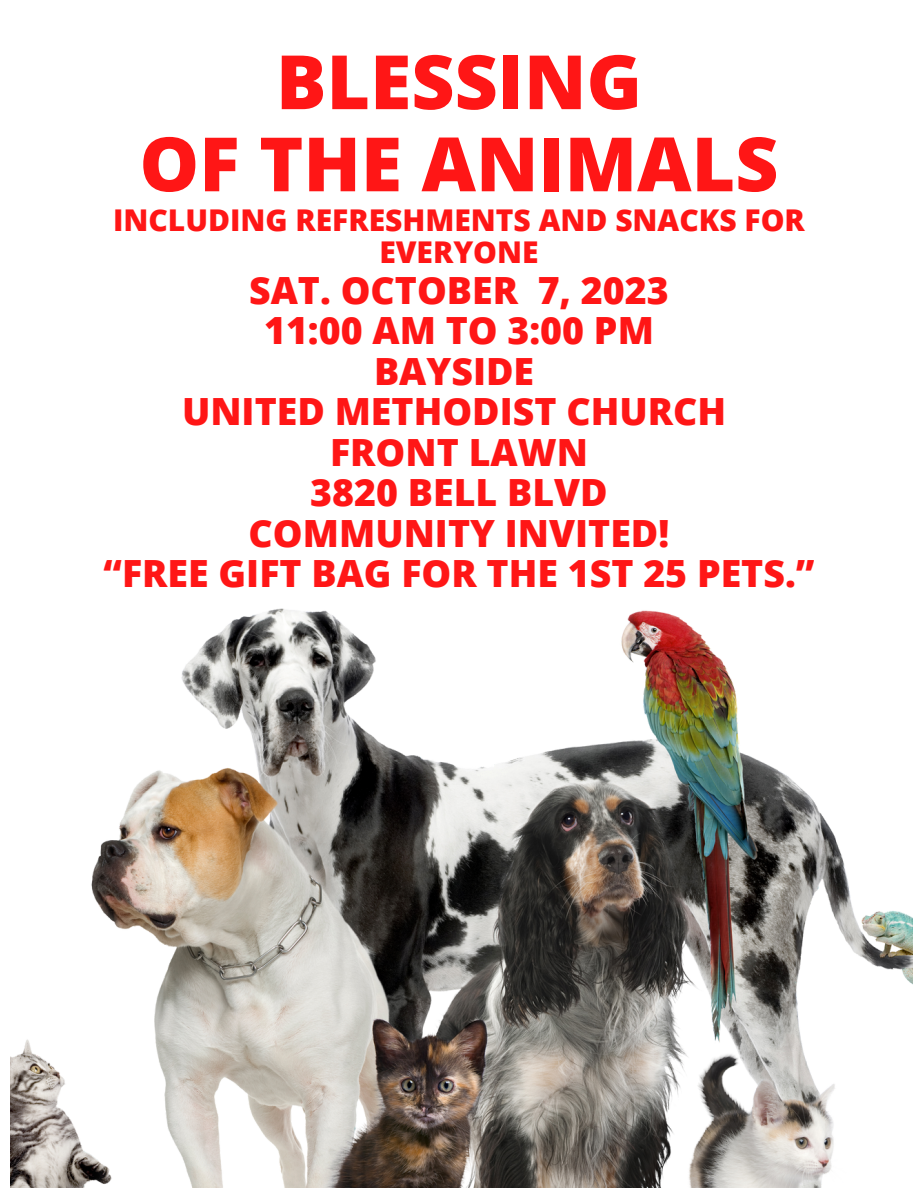
<style>
.page{position:relative;width:918px;height:1188px;background:#fff}
.page>*{position:absolute;margin:0;border:0;box-sizing:border-box;transform-origin:0 0}
.t1{font:800 75px "Open Sans";color:#ff1616}
.t2{font:800 37.5px "Open Sans";color:#ff1616}
.t3{font:800 30px/32.7px "Open Sans";color:#ff1616;text-align:center}
</style>
<div class="page">
<img style="left:10px;top:608px;width:902px;height:580px">
<p class="t1" style="left:276px;top:29px;width:368px">BLESSING</p>
<p class="t1" style="left:139px;top:111px;width:641px">OF THE ANIMALS</p>
<p class="t3" style="left:113px;top:203px;width:693px">INCLUDING REFRESHMENTS AND SNACKS FOR<br>EVERYONE</p>
<p class="t2" style="left:249px;top:264px;width:421px">SAT. OCTOBER 7, 2023</p>
<p class="t2" style="left:264px;top:304px;width:391px">11:00 AM TO 3:00 PM</p>
<p class="t2" style="left:374px;top:345px;width:162px">BAYSIDE</p>
<p class="t2" style="left:182px;top:385px;width:546px">UNITED METHODIST CHURCH</p>
<p class="t2" style="left:330px;top:426px;width:259px">FRONT LAWN</p>
<p class="t2" style="left:310px;top:466px;width:299px">3820 BELL BLVD</p>
<p class="t2" style="left:249px;top:507px;width:422px">COMMUNITY INVITED!</p>
<p class="t2" style="left:103px;top:547px;width:713px">“FREE GIFT BAG FOR THE 1ST 25 PETS.”</p>
</div>
